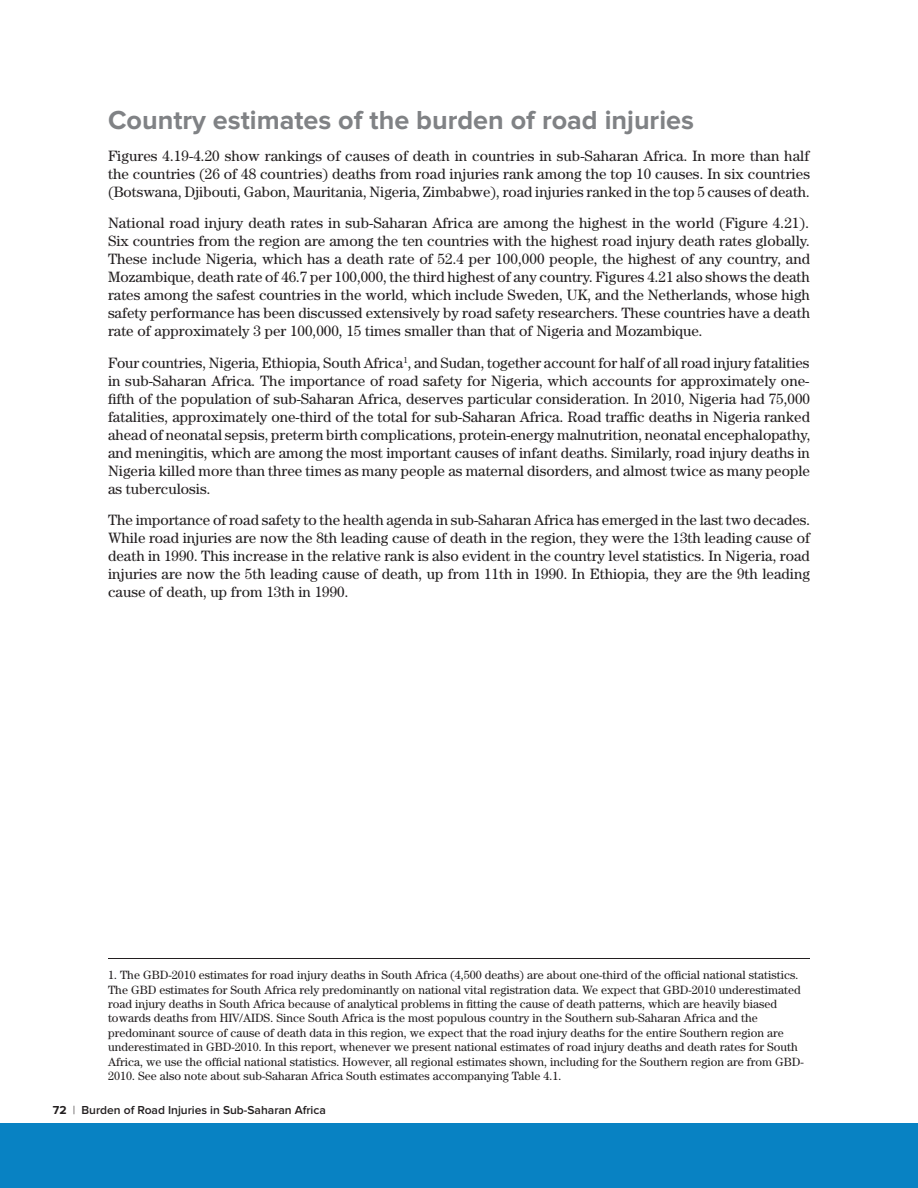
<style>
.page{position:relative;width:918px;height:1188px;background:#fff}
.page>*{position:absolute;margin:0;border:0;box-sizing:border-box;transform-origin:0 0}
.t1{font:700 27px "Proxima Nova";color:#808285}
.t2{font:15px/18px "Century";color:#231f20;text-align:justify}
.t3{font:12px/14.4px "Century";color:#231f20}
.t4{font:600 12px "Proxima Nova";color:#231f20}
.s1{font-weight:700}
.s2{font-weight:300}
</style>
<div class="page">
<div style="left:0;top:1123px;width:918px;height:65px;background:#0882c3"></div>
<hr style="left:108px;top:958px;width:702px;height:1px;background:#231f20">
<h1 class="t1" style="left:108px;top:108px;width:588px">Country estimates of the burden of road injuries</h1>
<p class="t2" style="left:108px;top:146px;width:704px">Figures 4.19-4.20 show rankings of causes of death in countries in sub-Saharan Africa. In more than half the countries (26 of 48 countries) deaths from road injuries rank among the top 10 causes. In six countries (Botswana, Djibouti, Gabon, Mauritania, Nigeria, Zimbabwe), road injuries ranked in the top 5 causes of death.</p>
<p class="t2" style="left:108px;top:214px;width:704px">National road injury death rates in sub-Saharan Africa are among the highest in the world (Figure 4.21).<br>Six countries from the region are among the ten countries with the highest road injury death rates globally.<br>These include Nigeria, which has a death rate of 52.4 per 100,000 people, the highest of any country, and Mozambique, death rate of 46.7 per 100,000, the third highest of any country. Figures 4.21 also shows the death rates among the safest countries in the world, which include Sweden, UK, and the Netherlands, whose high safety performance has been discussed extensively by road safety researchers. These countries have a death rate of approximately 3 per 100,000, 15 times smaller than that of Nigeria and Mozambique.</p>
<p class="t2" style="left:108px;top:353px;width:704px">Four countries, Nigeria, Ethiopia, South Africa<sup>1</sup>, and Sudan, together account for half of all road injury fatalities in sub-Saharan Africa. The importance of road safety for Nigeria, which accounts for approximately one&shy;fifth of the population of sub-Saharan Africa, deserves particular consideration. In 2010, Nigeria had 75,000 fatalities, approximately one-third of the total for sub-Saharan Africa. Road traffic deaths in Nigeria ranked ahead of neonatal sepsis, preterm birth complications, protein-energy malnutrition, neonatal encephalopathy, and meningitis, which are among the most important causes of infant deaths. Similarly, road injury deaths in Nigeria killed more than three times as many people as maternal disorders, and almost twice as many people as tuberculosis.</p>
<p class="t2" style="left:108px;top:511px;width:704px">The importance of road safety to the health agenda in sub-Saharan Africa has emerged in the last two decades.<br>While road injuries are now the 8th leading cause of death in the region, they were the 13th leading cause of death in 1990. This increase in the relative rank is also evident in the country level statistics. In Nigeria, road injuries are now the 5th leading cause of death, up from 11th in 1990. In Ethiopia, they are the 9th leading cause of death, up from 13th in 1990.</p>
<p class="t3" style="left:108px;top:968px;width:697px">1. The GBD-2010 estimates for road injury deaths in South Africa (4,500 deaths) are about one-third of the official national statistics.<br>The GBD estimates for South Africa rely predominantly on national vital registration data. We expect that GBD-2010 underestimated road injury deaths in South Africa because of analytical problems in fitting the cause of death patterns, which are heavily biased towards deaths from HIV/AIDS. Since South Africa is the most populous country in the Southern sub-Saharan Africa and the predominant source of cause of death data in this region, we expect that the road injury deaths for the entire Southern region are underestimated in GBD-2010. In this report, whenever we present national estimates of road injury deaths and death rates for South Africa, we use the official national statistics. However, all regional estimates shown, including for the Southern region are from GBD-2010. See also note about sub-Saharan Africa South estimates accompanying Table 4.1.</p>
<p class="t4" style="left:53px;top:1104px;width:275px"><span class="s1">72</span> <span class="s2">|</span> Burden of Road Injuries in Sub-Saharan Africa</p>
</div>
